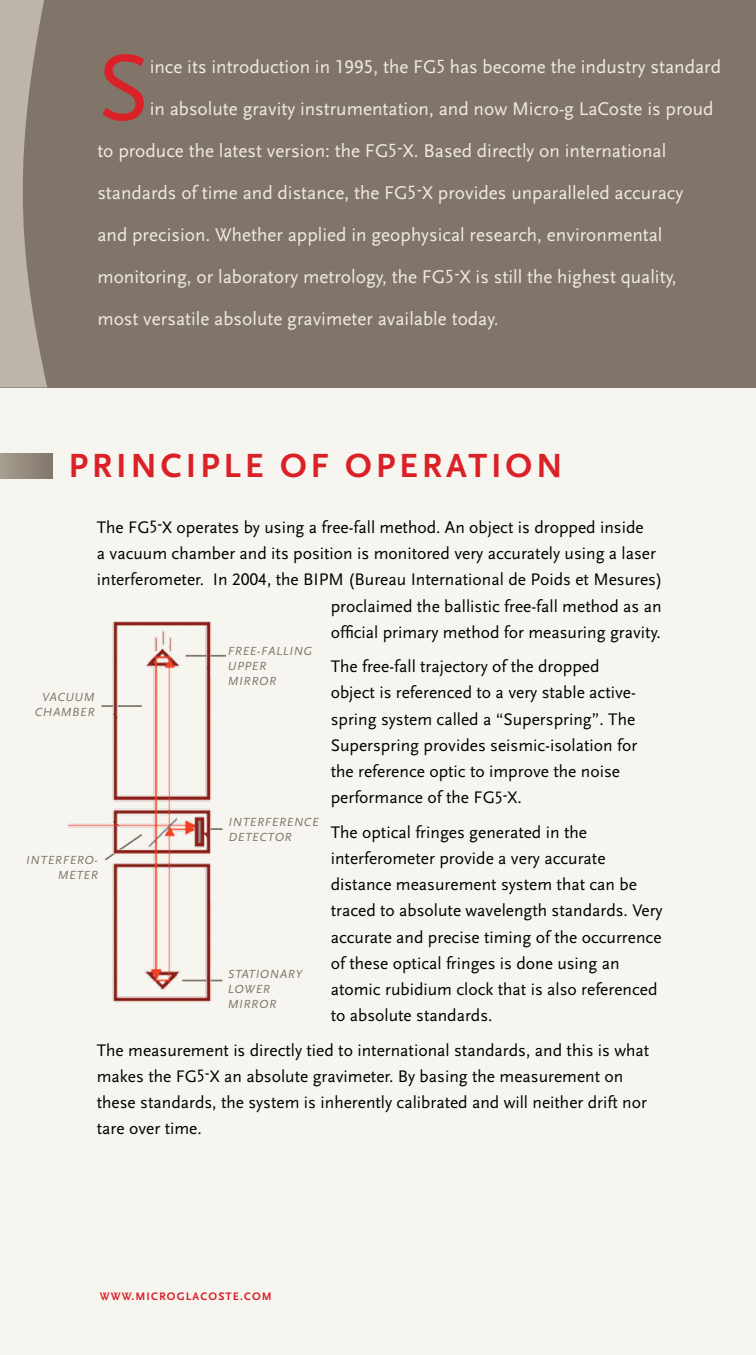
<style>
.page{position:relative;width:756px;height:1355px;background:#fff}
.page>*{position:absolute;margin:0;border:0;box-sizing:border-box;transform-origin:0 0}
.t1{font:98px "Scala Sans";color:#da2128}
.t2{font:700 35px "Scala Sans";letter-spacing:.11em;color:#da2128}
.t3{font:19.25px "Scala Sans";color:#efebe1}
.t4{font:17.5px/26.2px "Scala Sans";color:#000}
.t5{font:italic 12.25px/14.7px "Scala Sans";letter-spacing:.05em;color:#817569}
.t6{font:700 11.38px "Scala Sans";letter-spacing:.1em;color:#da2128}
.s1{font-family:"Scala Sans Caps"}
</style>
<div class="page">
<div style="left:0;top:0;width:756px;height:1354px;background:#f7f5f0"></div>
<div style="left:0;top:0;width:756px;height:387px;background:#817569"></div>
<svg style="left:0;top:0;width:47px;height:387px"></svg>
<img style="left:66px;top:621px;width:160px;height:381px">
<div style="left:0;top:454px;width:53px;height:24px;background:linear-gradient(to right,#a79f90,#81766a)"></div>
<h1 class="t1" style="left:97px;top:35px;width:54px">S</h1>
<p class="t3" style="left:150px;top:56px;width:573px">ince its introduction in <span class="s1">1995</span>, the FG5 has become the industry standard</p>
<p class="t3" style="left:150px;top:98px;width:565px">in absolute gravity instrumentation, and now Micro-g LaCoste is proud</p>
<p class="t3" style="left:97px;top:140px;width:571px">to produce the latest version: the FG5-X. Based directly on international</p>
<p class="t3" style="left:97px;top:182px;width:587px">standards of time and distance, the FG5-X provides unparalleled accuracy</p>
<p class="t3" style="left:97px;top:224px;width:567px">and precision. Whether applied in geophysical research, environmental</p>
<p class="t3" style="left:97px;top:266px;width:581px">monitoring, or laboratory metrology, the FG5-X is still the highest quality,</p>
<p class="t3" style="left:97px;top:308px;width:403px">most versatile absolute gravimeter available today.</p>
<h2 class="t2" style="left:69px;top:447px;width:496px">PRINCIPLE OF OPERATION</h2>
<p class="t4" style="left:97px;top:514px;width:548px">The FG5-X operates by using a free-fall method. An object is dropped inside</p>
<p class="t4" style="left:97px;top:541px;width:561px">a vacuum chamber and its position is monitored very accurately using a laser</p>
<p class="t4" style="left:97px;top:567px;width:567px">interferometer. In <span class="s1">2004</span>, the BIPM (Bureau International de Poids et Mesures)</p>
<p class="t4" style="left:331px;top:593px;width:332px">proclaimed the ballistic free-fall method as an</p>
<p class="t4" style="left:331px;top:619px;width:332px">official primary method for measuring gravity.</p>
<p class="t4" style="left:331px;top:653px;width:308px">The free-fall trajectory of the dropped object is referenced to a very stable active&shy;spring system called a “Superspring”. The Superspring provides seismic-isolation for the reference optic to improve the noise performance of the FG5-X.</p>
<p class="t4" style="left:331px;top:819px;width:334px">The optical fringes generated in the interferometer provide a very accurate distance measurement system that can be traced to absolute wavelength standards. Very accurate and precise timing of the occurrence of these optical fringes is done using an atomic rubidium clock that is also referenced to absolute standards.</p>
<p class="t4" style="left:97px;top:1037px;width:554px">The measurement is directly tied to international standards, and this is what makes the FG5-X an absolute gravimeter. By basing the measurement on these standards, the system is inherently calibrated and will neither drift nor tare over time.</p>
<p class="t5" style="left:228px;top:644px;width:86px">FREE-FALLING<br>UPPER<br>MIRROR</p>
<p class="t5" style="left:35px;top:690px;width:61px;text-align:right">VACUUM<br>CHAMBER</p>
<p class="t5" style="left:228px;top:815px;width:92px">INTERFERENCE<br>DETECTOR</p>
<p class="t5" style="left:26px;top:853px;width:73px;text-align:right">INTERFERO-<br>METER</p>
<p class="t5" style="left:228px;top:967px;width:76px">STATIONARY<br>LOWER<br>MIRROR</p>
<p class="t6" style="left:100px;top:1290px;width:174px">WWW.MICROGLACOSTE.COM</p>
</div>
